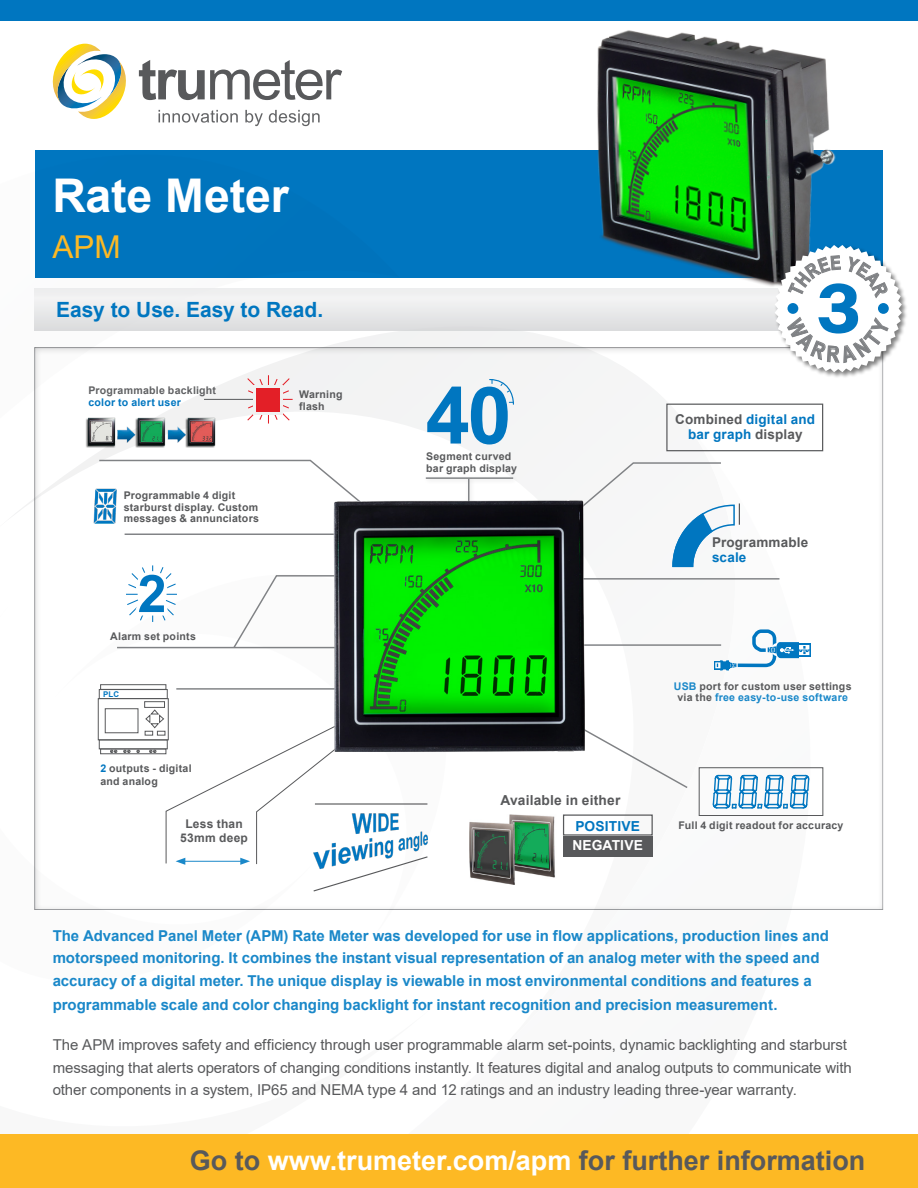
<style>
.page{position:relative;width:918px;height:1188px;background:#fff}
.page>*{position:absolute;margin:0;border:0;box-sizing:border-box;transform-origin:0 0}
.t1{font:700 79.2px "Arial";color:#0076c0}
.t2{font:700 52.05px "Arial";color:#0076c0}
.t3{font:700 46.5px "Arial";letter-spacing:-.005em;color:#fff}
.t4{font:31.5px "Arial";color:#fdb924}
.t5{font:700 27px "Arial";color:#58595b}
.t6{font:700 21px "Arial";letter-spacing:-.005em;color:#0076c0}
.t7{font:700 15px/22.5px "Arial";color:#1a88c9}
.t8{font:15px/22.5px "Arial";letter-spacing:-.005em;color:#58595b}
.t9{font:700 13.8px "Arial";letter-spacing:.015em;color:#58595b}
.t10{font:700 13.8px "Arial";letter-spacing:.01em;color:#0076c0}
.t11{font:700 13.8px "Arial";letter-spacing:.01em;color:#fff}
.t12{font:700 13.5px/15px "Arial";letter-spacing:.015em;color:#0076c0;text-align:center}
.t13{font:700 13.5px "Arial";letter-spacing:.015em;color:#58595b}
.t14{font:700 12px/14.4px "Arial";letter-spacing:.02em;color:#58595b;text-align:center}
.t15{font:700 10.65px/11.7px "Arial";letter-spacing:.02em;color:#58595b}
.t16{font:700 10.65px "Arial";letter-spacing:.02em;color:#606163}
.t17{font:700 10.65px "Arial";letter-spacing:.02em;color:#0076c0}
.t18{font:700 7.95px "Arial";color:#0076c0}
.s1{color:#0076c0}
.s2{color:#58595b}
.s3{color:#1a88c9}
.s4{color:#fff}
</style>
<div class="page">
<svg style="left:52px;top:44px;width:290px;height:82px"></svg>
<div style="left:0;top:0;width:918px;height:20px;background:#0076c0"></div>
<div style="left:0;top:1134px;width:918px;height:54px;background:#fdb924"></div>
<div style="left:666px;top:404px;width:157px;height:47px;border:1px solid #58595b"></div>
<svg style="left:489px;top:378px;width:26px;height:27px"></svg>
<svg style="left:713px;top:775px;width:96px;height:34px"></svg>
<div style="left:699px;top:767px;width:124px;height:49px;border:1px solid #58595b"></div>
<svg style="left:126px;top:565px;width:51px;height:57px"></svg>
<hr style="left:256px;top:399px;width:37px;height:1px;background:#e31f27">
<hr style="left:268px;top:375px;width:1px;height:49px;background:#e31f27">
<svg style="left:246px;top:377px;width:45px;height:44px"></svg>
<hr style="left:204px;top:399px;width:49px;height:1px;background:#58595b">
<svg style="left:253px;top:385px;width:30px;height:30px"></svg>
<div style="left:257px;top:388px;width:23px;height:23px;background:#e31f27"></div>
<img style="left:93px;top:488px;width:23px;height:36px">
<svg style="left:98px;top:459px;width:262px;height:63px"></svg>
<hr style="left:125px;top:534px;width:257px;height:1px;background:#808285">
<hr style="left:117px;top:647px;width:219px;height:1px;background:#808285">
<svg style="left:232px;top:575px;width:102px;height:74px"></svg>
<hr style="left:176px;top:688px;width:164px;height:2px;background:#808285">
<svg style="left:539px;top:704px;width:149px;height:84px"></svg>
<hr style="left:580px;top:578px;width:199px;height:2px;background:#808285">
<hr style="left:570px;top:644px;width:151px;height:2px;background:#808285">
<div style="left:423px;top:474px;width:96px;height:11px;background:#fbfbfb"></div>
<hr style="left:426px;top:477px;width:87px;height:2px;background:#808285">
<div style="left:465px;top:476px;width:11px;height:119px;background:#000;opacity:.15"></div>
<hr style="left:468px;top:479px;width:1px;height:110px;background:#808285">
<img style="left:85px;top:410px;width:155px;height:38px">
<div style="left:98px;top:698px;width:71px;height:42px;border:1px solid #58595b"></div>
<div style="left:99px;top:689px;width:69px;height:10px;border:1px solid #58595b"></div>
<div style="left:99px;top:740px;width:69px;height:9px;border:1px solid #58595b"></div>
<div style="left:100px;top:684px;width:66px;height:6px;border:1px solid #58595b"></div>
<div style="left:100px;top:749px;width:66px;height:5px;border:1px solid #58595b"></div>
<div style="left:105px;top:708px;width:33px;height:25px;border:1px solid #58595b"></div>
<div style="left:144px;top:701px;width:21px;height:7px;border:1px solid #58595b"></div>
<svg style="left:110px;top:750px;width:7px;height:3px"></svg>
<svg style="left:123px;top:750px;width:7px;height:3px"></svg>
<svg style="left:571px;top:462px;width:169px;height:106px"></svg>
<div style="left:563px;top:837px;width:90px;height:20px;background:#58595b"></div>
<div style="left:563px;top:814px;width:90px;height:22px;border:1px solid #58595b"></div>
<img style="left:469px;top:814px;width:86px;height:70px">
<div style="left:35px;top:150px;width:848px;height:128px;background:#0076c0"></div>
<div style="left:35px;top:288px;width:836px;height:43px;background:linear-gradient(to bottom,#f5f5f6,#dddedf)"></div>
<img style="left:516px;top:20px;width:394px;height:281px">
<div style="left:774px;top:244px;width:134px;height:134px;background:#000;opacity:.5"></div>
<svg style="left:137px;top:709px;width:292px;height:183px"></svg>
<img style="left:334px;top:501px;width:250px;height:250px">
<div style="left:714px;top:661px;width:7px;height:9px;background:#0076c0"></div>
<div style="left:796px;top:643px;width:15px;height:14px;background:#0076c0"></div>
<svg style="left:715px;top:629px;width:95px;height:41px"></svg>
<svg style="left:775px;top:245px;width:127px;height:127px"></svg>
<h3 class="t3" style="left:52px;top:163px;width:238px">Rate Meter</h3>
<h3 class="t4" style="left:52px;top:225px;width:70px">APM</h3>
<h3 class="t6" style="left:56px;top:295px;width:268px">Easy to Use. Easy to Read.</h3>
<p class="t16" style="left:88px;top:383px;width:129px">Programmable backlight</p>
<p class="t17" style="left:88px;top:395px;width:94px">color to alert user</p>
<p class="t15" style="left:299px;top:388px;width:45px">Warning flash</p>
<p class="t15" style="left:124px;top:489px;width:137px">Programmable 4 digit starburst display. Custom messages &amp; annunciators</p>
<h2 class="t2" style="left:138px;top:557px;width:30px">2</h2>
<p class="t15" style="left:110px;top:631px;width:87px">Alarm set points</p>
<p class="t18" style="left:103px;top:689px;width:17px">PLC</p>
<p class="t15" style="left:100px;top:763px;width:93px;line-height:12.5px"><span class="s1">2</span> outputs - digital and analog</p>
<p class="t14" style="left:180px;top:817px;width:69px">Less than<br>53mm deep</p>
<h1 class="t1" style="left:426px;top:360px;width:87px">40</h1>
<p class="t15" style="left:426px;top:450px;width:92px">Segment curved bar graph display</p>
<p class="t12" style="left:675px;top:412px;width:141px"><span class="s2">Combined</span> digital and bar graph <span class="s2">display</span></p>
<p class="t13" style="left:712px;top:533px;width:98px">Programmable</p>
<p class="t12" style="left:712px;top:550px;width:36px">scale</p>
<p class="t15" style="left:674px;top:680px;width:179px;text-align:center"><span class="s3">USB</span> port for custom user settings via the <span class="s3">free easy-to-use software</span></p>
<p class="t9" style="left:501px;top:791px;width:121px">Available in either</p>
<p class="t10" style="left:575px;top:816px;width:66px">POSITIVE</p>
<p class="t11" style="left:573px;top:836px;width:72px">NEGATIVE</p>
<p class="t15" style="left:679px;top:820px;width:166px">Full 4 digit readout for accuracy</p>
<p class="t7" style="left:53px;top:925px;width:778px">The Advanced Panel Meter (APM) Rate Meter was developed for use in flow applications, production lines and motorspeed monitoring. It combines the instant visual representation of an analog meter with the speed and accuracy of a digital meter. The unique display is viewable in most environmental conditions and features a</p>
<p class="t7" style="left:53px;top:994px;width:726px">programmable scale and color changing backlight for instant recognition and precision measurement.</p>
<p class="t8" style="left:53px;top:1034px;width:801px">The APM improves safety and efficiency through user programmable alarm set-points, dynamic backlighting and starburst messaging that alerts operators of changing conditions instantly. It features digital and analog outputs to communicate with other components in a system, IP65 and NEMA type 4 and 12 ratings and an industry leading three-year warranty.</p>
<h3 class="t5" style="left:190px;top:1141px;width:677px">Go to <span class="s4">www.trumeter.com/apm</span> for further information</h3>
</div>
